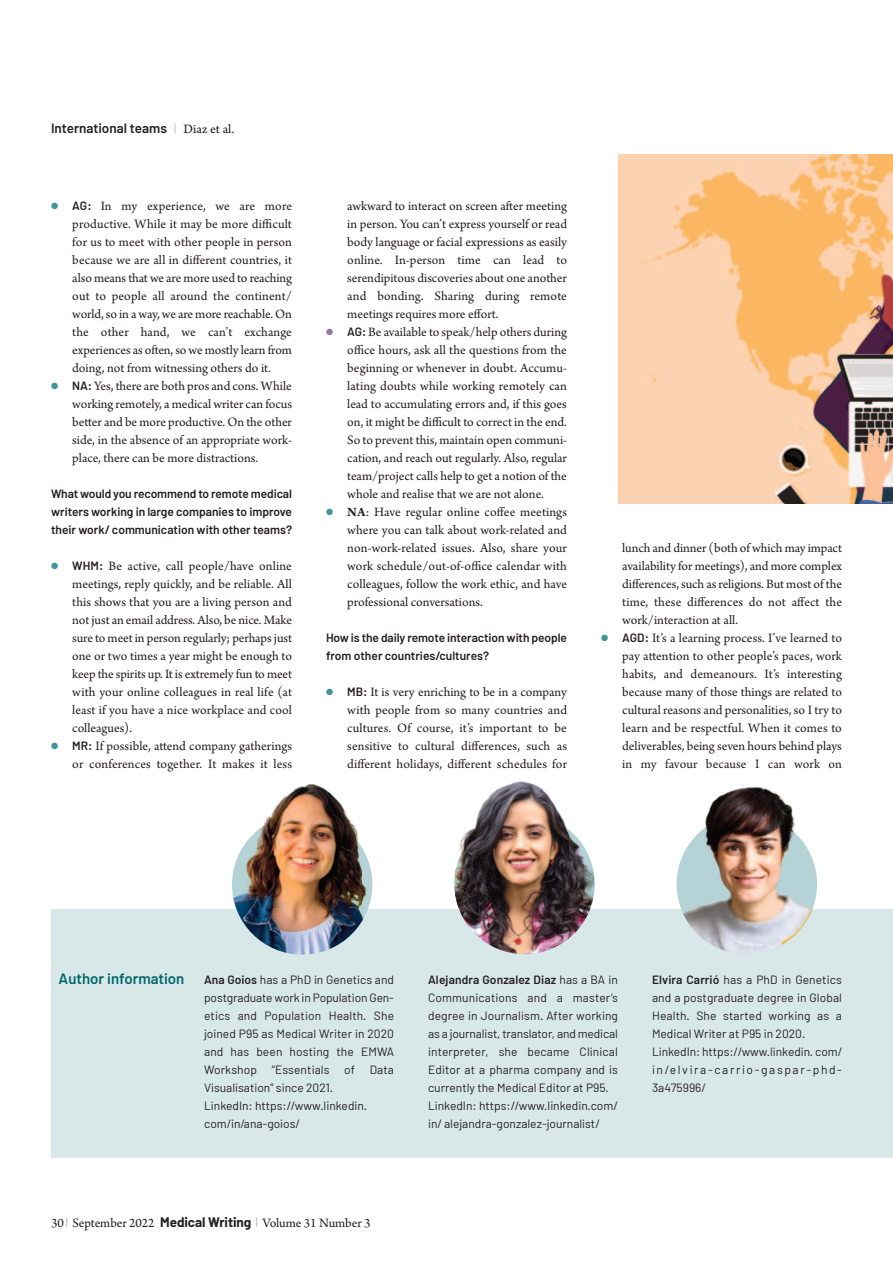
<style>
.page{position:relative;width:893px;height:1263px;background:#fff}
.page>*{position:absolute;margin:0;border:0;box-sizing:border-box;transform-origin:0 0}
.t1{font:600 15px "Barlow";color:#006667}
.t2{font:13.5px/18px "Arno Pro";color:#231f20;text-align:justify}
.t3{font:600 13.5px "Barlow";color:#231f20}
.t4{font:12px/18px "Barlow";color:#231f20;text-align:justify}
.t5{font:600 12px/18px "Barlow";color:#231f20;text-align:justify}
.s1{font-family:"Proforma";font-weight:200;color:#7589b1}
.s2{font-family:"Arno Pro Sm Text";font-weight:400}
.s3{color:#3f9598}
.s4{font-family:"Barlow";font-weight:600;font-size:12px}
.s5{color:#8f7c9d}
.s6{font-weight:700}
.s7{font-weight:600}
.s8{font-family:"Barlow";font-weight:700}
</style>
<div class="page">
<div style="left:51px;top:909px;width:842px;height:249px;background:#d8e8e9"></div>
<img style="left:677px;top:814px;width:140px;height:140px;border-radius:50%">
<img style="left:454px;top:814px;width:141px;height:140px;border-radius:50%">
<img style="left:232px;top:814px;width:140px;height:140px;border-radius:50%">
<img style="left:618px;top:155px;width:275px;height:349px">
<img style="left:241px;top:784px;width:121px;height:124px">
<img style="left:455px;top:781px;width:129px;height:106px">
<img style="left:690px;top:784px;width:116px;height:123px">
<p class="t3" style="left:51px;top:120px;width:185px">International teams <span class="s1">|</span> <span class="s2">Diaz et al.</span></p>
<p class="t2" style="left:72px;top:198px;width:221px;text-indent:-21px"><span class="s3">●</span> <span class="s4">AG:</span> In my experience, we are more productive. While it may be more difficult for us to meet with other people in person because we are all in different countries, it also means that we are more used to reaching out to people all around the continent/ world, so in a way, we are more reachable. On the other hand, we can’t exchange experiences as often, so we mostly learn from doing, not from witnessing others do it.</p>
<p class="t2" style="left:72px;top:378px;width:221px;text-indent:-21px"><span class="s3">●</span> <span class="s4">NA:</span> Yes, there are both pros and cons. While working remotely, a medical writer can focus better and be more productive. On the other side, in the absence of an appropriate work - place, there can be more distractions.</p>
<p class="t5" style="left:51px;top:484px;width:242px">What would you recommend to remote medical writers working in large companies to improve their work/ communication with other teams?</p>
<p class="t2" style="left:72px;top:558px;width:221px;text-indent:-21px"><span class="s3">●</span> <span class="s4">WHM:</span> Be active, call people/have online meetings, reply quickly, and be reliable. All this shows that you are a living person and not just an email address. Also, be nice. Make sure to meet in person regularly; perhaps just one or two times a year might be enough to keep the spirits up. It is extremely fun to meet with your online colleagues in real life (at least if you have a nice workplace and cool colleagues).</p>
<p class="t2" style="left:51px;top:738px;width:242px;text-align:right"><span class="s3">●</span> <span class="s4">MR:</span> If possible, attend company gatherings or conferences together. It makes it less</p>
<p class="t2" style="left:347px;top:198px;width:221px">awkward to interact on screen after meeting in person. You can’t express yourself or read body language or facial expressions as easily online. In-person time can lead to serendipitous discoveries about one another and bonding. Sharing during remote meetings requires more effort.</p>
<p class="t2" style="left:347px;top:324px;width:221px;text-indent:-21px"><span class="s5">●</span> <span class="s4">AG:</span> Be available to speak/help others during office hours, ask all the questions from the beginning or whenever in doubt. Accumu - lating doubts while working remotely can lead to accumulating errors and, if this goes on, it might be difficult to correct in the end.<br>So to prevent this, maintain open com muni - cation, and reach out regularly. Also, regular team/project calls help to get a notion of the whole and realise that we are not alone.</p>
<p class="t2" style="left:347px;top:504px;width:221px;text-indent:-21px"><span class="s3">●</span> <span class="s6">NA</span>: Have regular online coffee meetings where you can talk about work-related and non-work-related issues. Also, share your work schedule/out-of-office calendar with colleagues, follow the work ethic, and have professional conversations.</p>
<p class="t5" style="left:326px;top:628px;width:242px">How is the daily remote interaction with people from other countries/cultures?</p>
<p class="t2" style="left:347px;top:684px;width:221px;text-indent:-21px"><span class="s3">●</span> <span class="s4">MB:</span> It is very enriching to be in a company with people from so many countries and cultures. Of course, it’s important to be sensitive to cultural differences, such as different holidays, different schedules for</p>
<p class="t2" style="left:622px;top:540px;width:221px">lunch and dinner (both of which may impact availability for meetings), and more complex differences, such as religions. But most of the time, these differences do not affect the work/interaction at all.</p>
<p class="t2" style="left:622px;top:630px;width:221px;text-indent:-21px"><span class="s3">●</span> <span class="s4">AGD:</span> It’s a learning process. I’ve learned to pay attention to other people’s paces, work habits, and demeanours. It’s interesting because many of those things are related to cultural reasons and personalities, so I try to learn and be respectful. When it comes to deliverables, being seven hours behind plays in my favour because I can work on</p>
<p class="t1" style="left:59px;top:969px;width:127px">Author information</p>
<p class="t4" style="left:204px;top:970px;width:191px"><span class="s7">Ana Goios</span> has a PhD in Genetics and postgraduate work in Population Gen - etics and Population Health. She joined P95 as Medical Writer in 2020 and has been hosting the EMWA Workshop “Essentials of Data Visualisation” since 2021.</p>
<p class="t4" style="left:204px;top:1096px;width:164px">LinkedIn: https://www.linkedin. com/in/ana-goios/</p>
<p class="t2" style="left:51px;top:1215px;width:321px">30 <span class="s1">|</span> September 2022 <span class="s8">Medical Writing</span> <span class="s1">|</span> Volume 31 Number 3</p>
<p class="t4" style="left:428px;top:970px;width:191px"><span class="s7">Alejandra Gonzalez Diaz</span> has a BA in Communications and a master’s degree in Journalism. After working as a journalist, translator, and medical interpreter, she became Clinical Editor at a pharma company and is currently the Medical Editor at P95.</p>
<p class="t4" style="left:428px;top:1096px;width:191px">LinkedIn: https://www.linkedin.com/ in/ alejandra-gonzalez-journalist/</p>
<p class="t4" style="left:652px;top:970px;width:191px"><span class="s7">Elvira Carrió</span> has a PhD in Genetics and a post graduate degree in Global Health. She started working as a Medical Writer at P95 in 2020.</p>
<p class="t4" style="left:652px;top:1042px;width:191px">LinkedIn: https://www.linkedin. com/ in/elvira-carrio-gaspar-phd-3a475996/</p>
</div>
